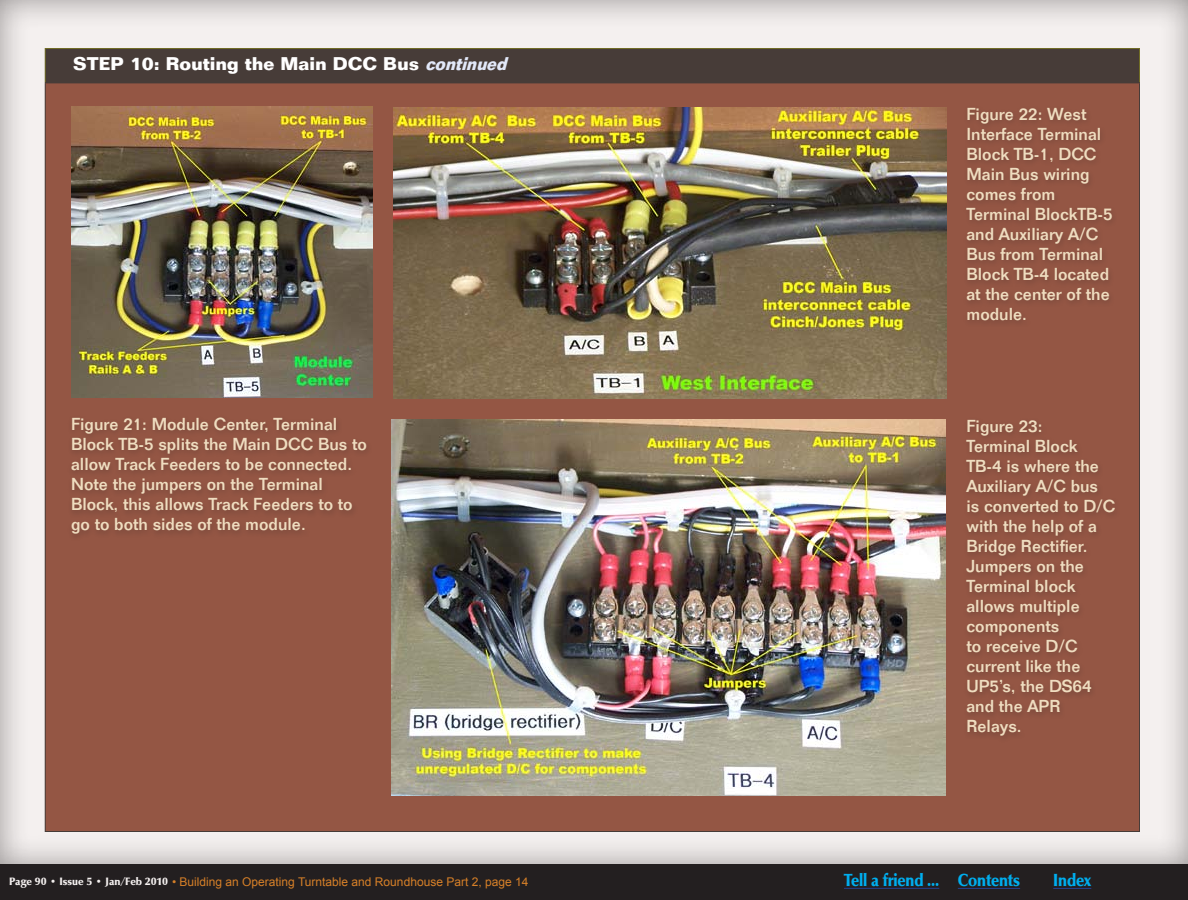
<style>
.page{position:relative;width:1188px;height:900px;background:#fff}
.page>*{position:absolute;margin:0;border:0;box-sizing:border-box;transform-origin:0 0}
.t1{font:700 18px "Folio LT";color:#fff}
.t2{font:18px "URW Classico Blac";letter-spacing:-.01em;color:#00aeef;scale:.9 1}
.t3{font:500 17px/20px "Folio";color:#efddc0}
.t4{font:12px "Arial";color:#d78028}
.s1{font-style:italic;color:#e2e8f9}
.s2{font-family:"URW Classico Blac";font-size:11px;color:#f4f0ef}
</style>
<div class="page">
<div style="left:0;top:864px;width:1188px;height:36px;background:#231f20"></div>
<div style="left:0;top:0;width:1188px;height:864px;background:#231f20;opacity:.45"></div>
<hr style="left:844px;top:888px;width:95px;height:1px;background:#253f8e">
<hr style="left:958px;top:888px;width:62px;height:1px;background:#253f8e">
<hr style="left:1053px;top:888px;width:38px;height:1px;background:#253f8e">
<div style="left:45px;top:48px;width:1095px;height:35px;background:#473c38"></div>
<div style="left:45px;top:83px;width:1095px;height:749px;background:#945644"></div>
<hr style="left:45px;top:48px;width:1095px;height:1px;background:#706c25">
<hr style="left:45px;top:49px;width:1px;height:33px;background:#706c25">
<hr style="left:1139px;top:49px;width:1px;height:33px;background:#706c25">
<hr style="left:45px;top:83px;width:1px;height:748px;background:#473c38">
<hr style="left:1139px;top:83px;width:1px;height:748px;background:#473c38">
<hr style="left:45px;top:831px;width:1095px;height:1px;background:#473c38">
<div style="left:67px;top:414px;width:305px;height:127px;background:#905442"></div>
<img style="left:71px;top:106px;width:302px;height:292px">
<div style="left:962px;top:104px;width:156px;height:223px;background:#905442"></div>
<img style="left:393px;top:107px;width:554px;height:292px">
<img style="left:392px;top:419px;width:554px;height:377px">
<p class="t1" style="left:73px;top:53px;width:441px">STEP 10: Routing the Main DCC Bus <span class="s1">continued</span></p>
<p class="t3" style="left:71px;top:414px;width:297px">Figure 21: Module Center, Terminal Block TB-5 splits the Main DCC Bus to allow Track Feeders to be connected.<br>Note the jumpers on the Terminal Block, this allows Track Feeders to to go to both sides of the module.</p>
<p class="t3" style="left:966px;top:104px;width:148px">Figure 22: West<br>Interface Terminal<br>Block TB-1, DCC<br>Main Bus wiring comes from<br>Terminal BlockTB-5 and Auxiliary A/C<br>Bus from Terminal<br>Block TB-4 located at the center of the module.</p>
<p class="t3" style="left:966px;top:416px;width:150px">Figure 23:<br>Terminal Block<br>TB-4 is where the<br>Auxiliary A/C bus<br>is converted to D/C with the help of a<br>Bridge Rectifier.<br>Jumpers on the<br>Terminal block allows multiple components<br>to receive D/C current like the<br>UP5’s, the DS64 and the APR<br>Relays.</p>
<p class="t4" style="left:9px;top:874px;width:521px"><span class="s2">Page 90 • Issue 5 • Jan/Feb 2010</span> • Building an Operating Turntable and Roundhouse Part 2, page 14</p>
<p class="t2" style="left:844px;top:869px;width:197px">Tell a friend ... Contents</p>
<p class="t2" style="left:1053px;top:869px;width:44px">Index</p>
</div>
